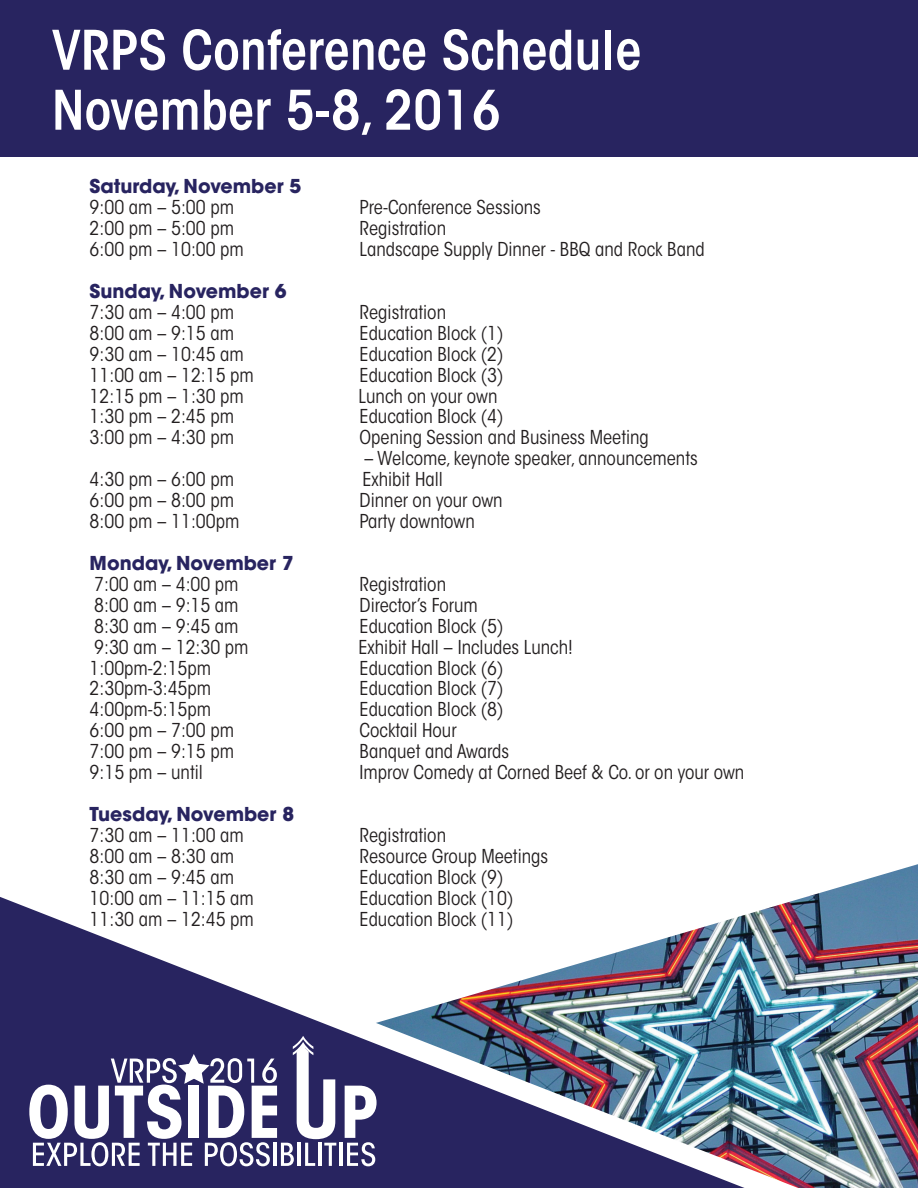
<style>
.page{position:relative;width:918px;height:1188px;background:#fff}
.page>*{position:absolute;margin:0;border:0;box-sizing:border-box;transform-origin:0 0}
.t1{font:600 condensed 54px/60px "ITC Avant Garde Std";color:#fff}
.t2{font:condensed 19.05px "ITC Avant Garde Std";color:#231f20}
.t3{font:700 19.05px "ITC Avant Garde Std";color:#282460}
</style>
<div class="page">
<div style="left:0;top:0;width:918px;height:156px;background:#282460"></div>
<img style="left:0;top:864px;width:918px;height:324px">
<h1 class="t1" style="left:52px;top:20px;width:591px">VRPS Conference Schedule<br>November 5-8, 2016</h1>
<p class="t3" style="left:90px;top:174px;width:213px">Saturday, November 5</p>
<p class="t2" style="left:90px;top:196px;width:146px">9:00 am – 5:00 pm</p>
<p class="t2" style="left:360px;top:196px;width:183px">Pre-Conference Sessions</p>
<p class="t2" style="left:90px;top:217px;width:146px">2:00 pm – 5:00 pm</p>
<p class="t2" style="left:360px;top:217px;width:88px">Registration</p>
<p class="t2" style="left:90px;top:238px;width:156px">6:00 pm – 10:00 pm</p>
<p class="t2" style="left:360px;top:238px;width:347px">Landscape Supply Dinner - BBQ and Rock Band</p>
<p class="t3" style="left:90px;top:279px;width:199px">Sunday, November 6</p>
<p class="t2" style="left:90px;top:301px;width:146px">7:30 am – 4:00 pm</p>
<p class="t2" style="left:360px;top:301px;width:88px">Registration</p>
<p class="t2" style="left:90px;top:321px;width:146px">8:00 am – 9:15 am</p>
<p class="t2" style="left:360px;top:321px;width:145px">Education Block (1)</p>
<p class="t2" style="left:90px;top:342px;width:156px">9:30 am – 10:45 am</p>
<p class="t2" style="left:360px;top:342px;width:145px">Education Block (2)</p>
<p class="t2" style="left:90px;top:363px;width:166px">11:00 am – 12:15 pm</p>
<p class="t2" style="left:360px;top:363px;width:145px">Education Block (3)</p>
<p class="t2" style="left:90px;top:384px;width:156px">12:15 pm – 1:30 pm</p>
<p class="t2" style="left:359px;top:384px;width:140px">Lunch on your own</p>
<p class="t2" style="left:90px;top:405px;width:146px">1:30 pm – 2:45 pm</p>
<p class="t2" style="left:360px;top:405px;width:145px">Education Block (4)</p>
<p class="t2" style="left:90px;top:426px;width:146px">3:00 pm – 4:30 pm</p>
<p class="t2" style="left:360px;top:426px;width:291px">Opening Session and Business Meeting</p>
<p class="t2" style="left:364px;top:447px;width:335px">– Welcome, keynote speaker, announcements</p>
<p class="t2" style="left:90px;top:468px;width:146px">4:30 pm – 6:00 pm</p>
<p class="t2" style="left:362px;top:468px;width:82px">Exhibit Hall</p>
<p class="t2" style="left:90px;top:489px;width:146px">6:00 pm – 8:00 pm</p>
<p class="t2" style="left:360px;top:489px;width:145px">Dinner on your own</p>
<p class="t2" style="left:90px;top:510px;width:151px">8:00 pm – 11:00pm</p>
<p class="t2" style="left:360px;top:510px;width:117px">Party downtown</p>
<p class="t3" style="left:90px;top:551px;width:206px">Monday, November 7</p>
<p class="t2" style="left:94px;top:572px;width:146px">7:00 am – 4:00 pm</p>
<p class="t2" style="left:360px;top:572px;width:88px">Registration</p>
<p class="t2" style="left:94px;top:593px;width:146px">8:00 am – 9:15 am</p>
<p class="t2" style="left:360px;top:593px;width:120px">Director’s Forum</p>
<p class="t2" style="left:94px;top:614px;width:146px">8:30 am – 9:45 am</p>
<p class="t2" style="left:360px;top:614px;width:145px">Education Block (5)</p>
<p class="t2" style="left:94px;top:635px;width:156px">9:30 am – 12:30 pm</p>
<p class="t2" style="left:359px;top:635px;width:216px">Exhibit Hall – Includes Lunch!</p>
<p class="t2" style="left:90px;top:656px;width:123px">1:00pm-2:15pm</p>
<p class="t2" style="left:360px;top:656px;width:145px">Education Block (6)</p>
<p class="t2" style="left:90px;top:677px;width:123px">2:30pm-3:45pm</p>
<p class="t2" style="left:360px;top:677px;width:145px">Education Block (7)</p>
<p class="t2" style="left:90px;top:698px;width:123px">4:00pm-5:15pm</p>
<p class="t2" style="left:360px;top:698px;width:145px">Education Block (8)</p>
<p class="t2" style="left:90px;top:719px;width:146px">6:00 pm – 7:00 pm</p>
<p class="t2" style="left:360px;top:719px;width:98px">Cocktail Hour</p>
<p class="t2" style="left:90px;top:740px;width:146px">7:00 pm – 9:15 pm</p>
<p class="t2" style="left:360px;top:740px;width:151px">Banquet and Awards</p>
<p class="t2" style="left:90px;top:761px;width:115px">9:15 pm – until</p>
<p class="t2" style="left:360px;top:761px;width:386px">Improv Comedy at Corned Beef &amp; Co. or on your own</p>
<p class="t3" style="left:90px;top:802px;width:206px">Tuesday, November 8</p>
<p class="t2" style="left:90px;top:824px;width:156px">7:30 am – 11:00 am</p>
<p class="t2" style="left:360px;top:824px;width:88px">Registration</p>
<p class="t2" style="left:90px;top:844px;width:146px">8:00 am – 8:30 am</p>
<p class="t2" style="left:360px;top:844px;width:190px">Resource Group Meetings</p>
<p class="t2" style="left:90px;top:865px;width:146px">8:30 am – 9:45 am</p>
<p class="t2" style="left:360px;top:865px;width:145px">Education Block (9)</p>
<p class="t2" style="left:90px;top:886px;width:166px">10:00 am – 11:15 am</p>
<p class="t2" style="left:360px;top:886px;width:155px">Education Block (10)</p>
<p class="t2" style="left:90px;top:907px;width:166px">11:30 am – 12:45 pm</p>
<p class="t2" style="left:360px;top:907px;width:155px">Education Block (11)</p>
</div>
